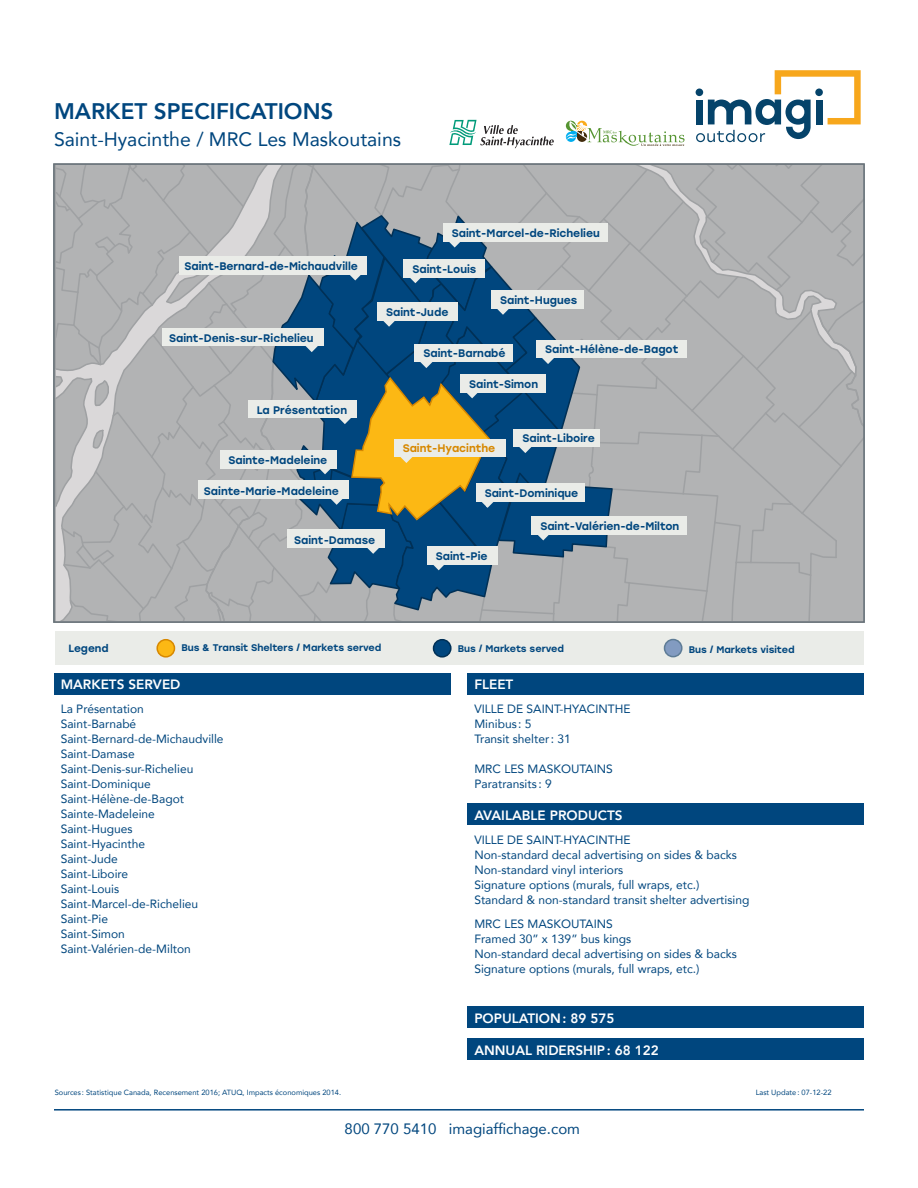
<style>
.page{position:relative;width:918px;height:1188px;background:#fff}
.page>*{position:absolute;margin:0;border:0;box-sizing:border-box;transform-origin:0 0}
.HAUT_-_Grand_titre{font:800 22.5px "Avenir";color:#00467e}
.HAUT_-_Sous-titre{font:19.5px "Avenir";color:#00467e}
.t1{font:15px "Avenir";color:#00467e}
.BAS_-_Titre{font:800 13.5px "Avenir";color:#fff}
.BAS_-_Texte{font:12px/15px "Avenir";color:#00467e}
.t2{font:500 10.95px "Stolzl";color:#00467e}
.t3{font:500 10.95px "Stolzl";color:#d78800}
.t4{font:500 10.5px "Stolzl";color:#00467e}
.t5{font:500 9.6px "Stolzl";color:#00467e}
.t6{font:7.5px "Avenir";color:#00467e}
</style>
<div class="page">
<hr style="left:54px;top:1109px;width:810px;height:2px;background:#00467e">
<svg style="left:696px;top:70px;width:165px;height:72px"></svg>
<div style="left:55px;top:631px;width:808px;height:34px;background:#eaece8"></div>
<div style="left:434px;top:640px;width:17px;height:17px;background:#00467e;border-radius:50%"></div>
<div style="left:433px;top:639px;width:19px;height:19px;border:2px solid #003056;border-radius:50%"></div>
<div style="left:157px;top:640px;width:17px;height:17px;background:#fcb814;border-radius:50%"></div>
<div style="left:156px;top:639px;width:19px;height:19px;border:2px solid #d78800;border-radius:50%"></div>
<div style="left:665px;top:640px;width:17px;height:17px;background:#829bc1;border-radius:50%"></div>
<div style="left:664px;top:639px;width:19px;height:18px;border:2px solid #5e7c96;border-radius:50%"></div>
<div style="left:54px;top:673px;width:396px;height:21px;background:#00467e"></div>
<div style="left:468px;top:673px;width:396px;height:21px;background:#00467e"></div>
<div style="left:468px;top:804px;width:396px;height:21px;background:#00467e"></div>
<div style="left:468px;top:1006px;width:396px;height:21px;background:#00467e"></div>
<div style="left:468px;top:1039px;width:396px;height:21px;background:#00467e"></div>
<svg style="left:449px;top:120px;width:105px;height:28px"></svg>
<svg style="left:565px;top:121px;width:120px;height:25px"></svg>
<svg style="left:56px;top:166px;width:806px;height:454px"></svg>
<div style="left:53px;top:163px;width:812px;height:460px;border:2px solid #6a747b"></div>
<p class="HAUT_-_Grand_titre" style="left:54px;top:94px;width:281px">MARKET SPECIFICATIONS</p>
<p class="HAUT_-_Sous-titre" style="left:54px;top:124px;width:349px">Saint-Hyacinthe / MRC Les Maskoutains</p>
<p class="t2" style="left:185px;top:258px;width:175px">Saint-Bernard-de-Michaudville</p>
<p class="t2" style="left:169px;top:330px;width:146px">Saint-Denis-sur-Richelieu</p>
<p class="t2" style="left:257px;top:402px;width:92px">La Présentation</p>
<p class="t2" style="left:228px;top:453px;width:100px">Sainte-Madeleine</p>
<p class="t2" style="left:204px;top:483px;width:136px">Sainte-Marie-Madeleine</p>
<p class="t2" style="left:294px;top:532px;width:83px">Saint-Damase</p>
<p class="t2" style="left:452px;top:225px;width:149px">Saint-Marcel-de-Richelieu</p>
<p class="t2" style="left:413px;top:261px;width:65px">Saint-Louis</p>
<p class="t2" style="left:500px;top:292px;width:79px">Saint-Hugues</p>
<p class="t2" style="left:386px;top:304px;width:64px">Saint-Jude</p>
<p class="t2" style="left:423px;top:346px;width:84px">Saint-Barnabé</p>
<p class="t2" style="left:469px;top:376px;width:70px">Saint-Simon</p>
<p class="t2" style="left:545px;top:342px;width:135px">Saint-Hélène-de-Bagot</p>
<p class="t3" style="left:403px;top:441px;width:94px">Saint-Hyacinthe</p>
<p class="t2" style="left:522px;top:431px;width:74px">Saint-Liboire</p>
<p class="t2" style="left:485px;top:486px;width:95px">Saint-Dominique</p>
<p class="t2" style="left:436px;top:548px;width:53px">Saint-Pie</p>
<p class="t2" style="left:540px;top:518px;width:140px">Saint-Valérien-de-Milton</p>
<p class="t4" style="left:68px;top:641px;width:42px">Legend</p>
<p class="t5" style="left:182px;top:641px;width:201px">Bus &amp; Transit Shelters / Markets served</p>
<p class="t5" style="left:458px;top:642px;width:108px">Bus / Markets served</p>
<p class="t5" style="left:689px;top:642px;width:107px">Bus / Markets visited</p>
<p class="BAS_-_Titre" style="left:61px;top:674px;width:121px">MARKETS SERVED</p>
<p class="BAS_-_Texte" style="left:61px;top:701px;width:164px">La Présentation<br>Saint-Barnabé<br>Saint-Bernard-de-Michaudville<br>Saint-Damase<br>Saint-Denis-sur-Richelieu<br>Saint-Dominique<br>Saint-Hélène-de-Bagot<br>Sainte-Madeleine<br>Saint-Hugues<br>Saint-Hyacinthe<br>Saint-Jude<br>Saint-Liboire<br>Saint-Louis<br>Saint-Marcel-de-Richelieu<br>Saint-Pie<br>Saint-Simon<br>Saint-Valérien-de-Milton</p>
<p class="BAS_-_Titre" style="left:474px;top:674px;width:41px">FLEET</p>
<p class="BAS_-_Texte" style="left:474px;top:701px;width:158px">VILLE DE SAINT-HYACINTHE<br>Minibus : 5<br>Transit shelter: 31</p>
<p class="BAS_-_Texte" style="left:474px;top:761px;width:140px">MRC LES MASKOUTAINS<br>Paratransits : 9</p>
<p class="BAS_-_Titre" style="left:474px;top:804px;width:150px">AVAILABLE PRODUCTS</p>
<p class="BAS_-_Texte" style="left:474px;top:832px;width:277px">VILLE DE SAINT-HYACINTHE<br>Non-standard decal advertising on sides &amp; backs Non-standard vinyl interiors<br>Signature options (murals, full wraps, etc.)<br>Standard &amp; non-standard transit shelter advertising</p>
<p class="BAS_-_Texte" style="left:474px;top:916px;width:264px">MRC LES MASKOUTAINS<br>Framed 30” x 139” bus kings<br>Non-standard decal advertising on sides &amp; backs Signature options (murals, full wraps, etc.)</p>
<p class="BAS_-_Titre" style="left:474px;top:1008px;width:142px">POPULATION: 89 575</p>
<p class="BAS_-_Titre" style="left:474px;top:1040px;width:186px">ANNUAL RIDERSHIP: 68 122</p>
<p class="t6" style="left:55px;top:1086px;width:288px">Sources : Statistique Canada, Recensement 2016; ATUQ, Impacts économiques 2014.</p>
<p class="t1" style="left:345px;top:1117px;width:237px">800 770 5410 imagiaffichage.com</p>
<p class="t6" style="left:756px;top:1086px;width:77px">Last Update: 07-12-22</p>
</div>
